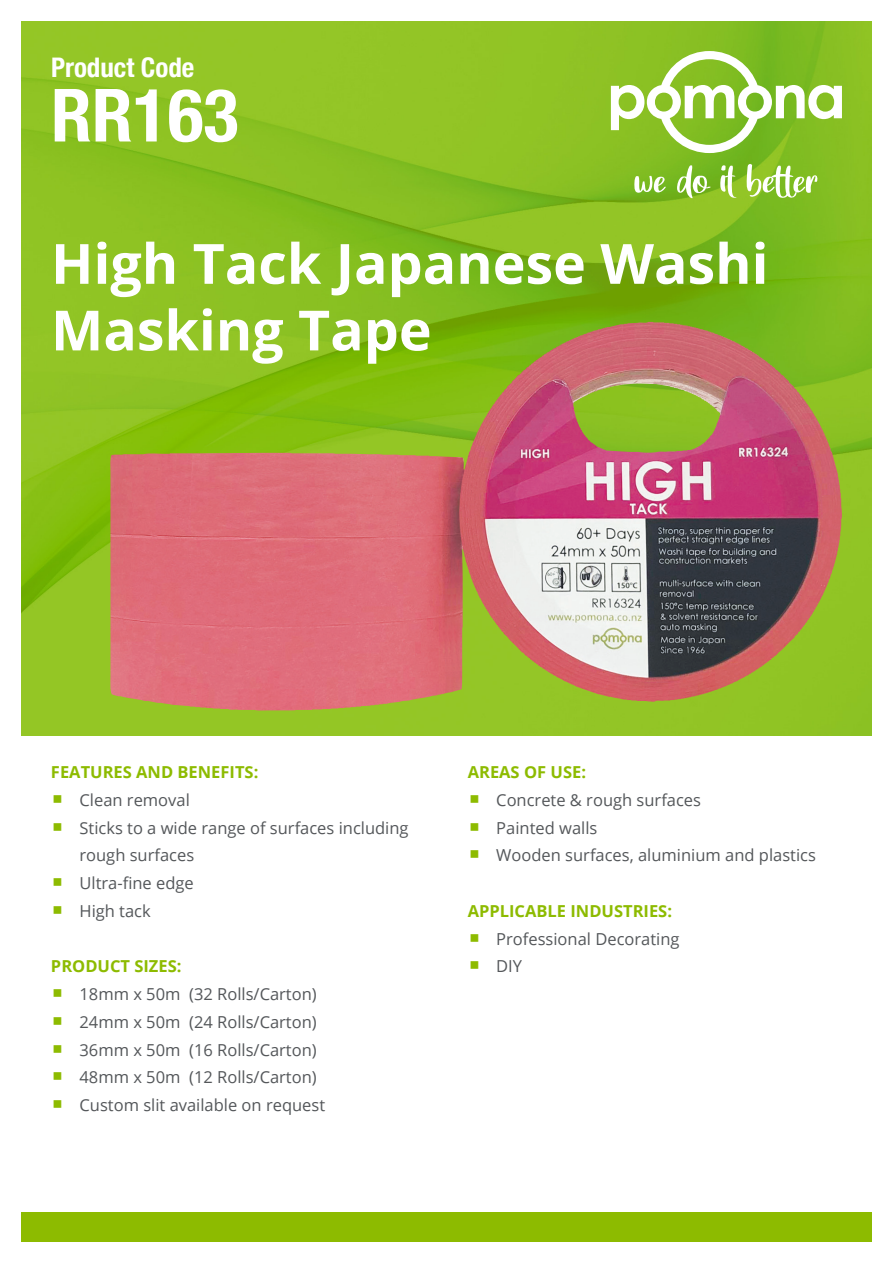
<style>
.page{position:relative;width:893px;height:1263px;background:#fff}
.page>*{position:absolute;margin:0;border:0;box-sizing:border-box;transform-origin:0 0}
.code{font:700 condensed 73.5px "Helvetica Neue";color:#fff}
.heading{font:700 55.5px/66.6px "Open Sans";color:#fff}
.product_code{font:700 condensed 27px "Helvetica Neue";color:#fff}
.text{font:16.5px "Open Sans";color:#54575a}
.sub_heading{font:700 16.5px "Open Sans";color:#8dbb00}
</style>
<div class="page">
<img style="left:21px;top:21px;width:851px;height:715px">
<svg style="left:611px;top:51px;width:231px;height:102px"></svg>
<svg style="left:634px;top:176px;width:32px;height:17px"></svg>
<svg style="left:677px;top:165px;width:34px;height:33px"></svg>
<svg style="left:720px;top:165px;width:17px;height:33px"></svg>
<svg style="left:746px;top:164px;width:72px;height:35px"></svg>
<div style="left:21px;top:1212px;width:851px;height:30px;background:#8dbb00"></div>
<img style="left:242px;top:322px;width:406px;height:147px">
<p class="product_code" style="left:51px;top:45px;width:145px">Product Code</p>
<p class="code" style="left:51px;top:54px;width:189px">RR163</p>
<p class="heading" style="left:51px;top:229px;width:719px">High Tack Japanese Washi<br>Masking Tape</p>
<p class="sub_heading" style="left:51px;top:760px;width:209px">FEATURES AND BENEFITS:</p>
<p class="text" style="left:79px;top:788px;width:112px">Clean removal</p>
<p class="text" style="left:79px;top:816px;width:331px">Sticks to a wide range of surfaces including</p>
<p class="text" style="left:79px;top:844px;width:116px">rough surfaces</p>
<p class="text" style="left:79px;top:872px;width:116px">Ultra-fine edge</p>
<p class="text" style="left:79px;top:899px;width:73px">High tack</p>
<p class="sub_heading" style="left:51px;top:955px;width:132px">PRODUCT SIZES:</p>
<p class="text" style="left:79px;top:983px;width:239px">18mm x 50m (32 Rolls/Carton)</p>
<p class="text" style="left:79px;top:1010px;width:239px">24mm x 50m (24 Rolls/Carton)</p>
<p class="text" style="left:79px;top:1038px;width:239px">36mm x 50m (16 Rolls/Carton)</p>
<p class="text" style="left:79px;top:1066px;width:239px">48mm x 50m (12 Rolls/Carton)</p>
<p class="text" style="left:79px;top:1094px;width:247px">Custom slit available on request</p>
<p class="sub_heading" style="left:468px;top:760px;width:120px">AREAS OF USE:</p>
<p class="text" style="left:496px;top:788px;width:206px">Concrete &amp; rough surfaces</p>
<p class="text" style="left:496px;top:816px;width:103px">Painted walls</p>
<p class="text" style="left:496px;top:844px;width:321px">Wooden surfaces, aluminium and plastics</p>
<p class="sub_heading" style="left:468px;top:899px;width:206px">APPLICABLE INDUSTRIES:</p>
<p class="text" style="left:496px;top:927px;width:185px">Professional Decorating</p>
<p class="text" style="left:496px;top:955px;width:27px">DIY</p>
</div>
